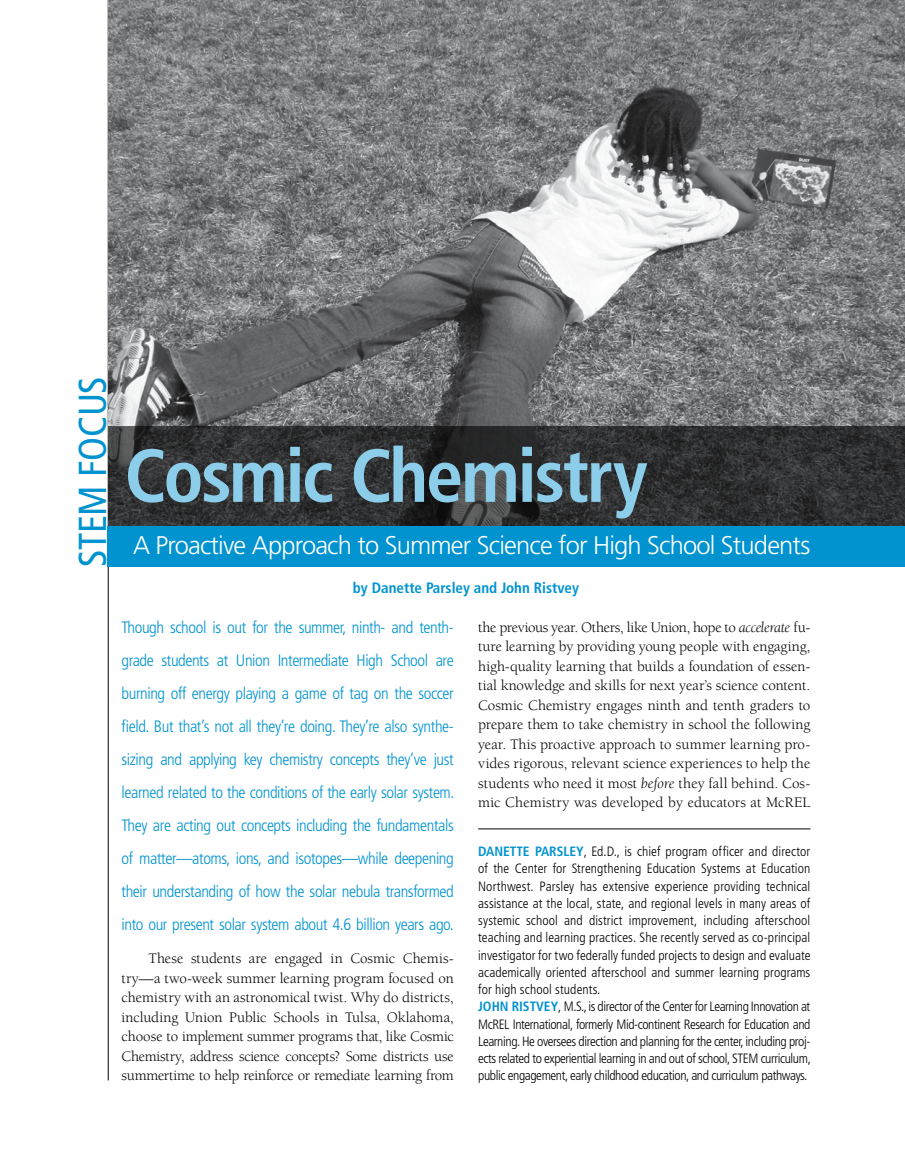
<style>
.page{position:relative;width:905px;height:1175px;background:#fff}
.page>*{position:absolute;margin:0;border:0;box-sizing:border-box;transform-origin:0 0}
.t1{font:700 condensed 75px "Frutiger";letter-spacing:-.03em;color:#8cceea}
.t2{font:condensed 39px "Frutiger";color:#0093d0}
.t3{font:300 25.5px "Frutiger";letter-spacing:-.03em;color:#fff}
.t4{font:300 condensed 16.5px/33px "Frutiger";letter-spacing:-.025em;color:#0093d0;text-align:justify}
.t5{font:15px/19.5px "Berkeley";letter-spacing:-.01em;color:#000;text-align:justify}
.t6{font:700 condensed 15px "Frutiger";color:#0093d0}
.t7{font:300 condensed 13.5px/17.2px "Frutiger";letter-spacing:-.015em;color:#000;text-align:justify}
.t8{font:700 condensed 13.5px "Frutiger";color:#0093d0}
.s1{font-style:italic}
.s2{font-weight:700;color:#0093d0}
</style>
<div class="page">
<hr style="left:108px;top:0;width:1px;height:1080px;background:#000">
<img style="left:108px;top:0;width:796px;height:426px">
<hr style="left:478px;top:828px;width:332px;height:1px;background:#000">
<svg style="left:108px;top:426px;width:796px;height:100px;background:#303132"></svg>
<div style="left:108px;top:526px;width:796px;height:41px;background:#0093d0"></div>
<h2 class="t2" style="left:70px;top:567px;width:189px;rotate:-90deg">Stem Focus</h2>
<h1 class="t1" style="left:124px;top:431px;width:524px">Cosmic Chemistry</h1>
<h3 class="t3" style="left:133px;top:531px;width:678px">A Proactive Approach to Summer Science for High School Students</h3>
<p class="t6" style="left:353px;top:578px;width:228px">by Danette Parsley and John Ristvey</p>
<p class="t4" style="left:122px;top:610px;width:334px">Though school is out for the summer, ninth- and tenth&shy;grade students at Union Intermediate High School are burning off energy playing a game of tag on the soccer field. But that’s not all they’re doing. They’re also synthe&shy;sizing and applying key chemistry concepts they’ve just learned related to the conditions of the early solar system.<br>They are acting out concepts including the fundamentals of matter—atoms, ions, and isotopes—while deepening their understanding of how the solar nebula transformed into our present solar system about 4.6 billion years ago.</p>
<p class="t5" style="left:122px;top:949px;width:334px;text-indent:27px">These students are engaged in Cosmic Chemis&shy;try—a two-week summer learning program focused on chemistry with an astronomical twist. Why do districts, including Union Public Schools in Tulsa, Oklahoma, choose to implement summer programs that, like Cosmic Chemistry, address science concepts? Some districts use summertime to help reinforce or remediate learning from</p>
<p class="t5" style="left:478px;top:617px;width:334px">the previous year. Others, like Union, hope to <span class="s1">accelerate</span> fu&shy;ture learning by providing young people with engaging, high-quality learning that builds a foundation of essen&shy;tial knowledge and skills for next year’s science content.<br>Cosmic Chemistry engages ninth and tenth graders to prepare them to take chemistry in school the following year. This proactive approach to summer learning pro&shy;vides rigorous, relevant science experiences to help the students who need it most <span class="s1">before</span> they fall behind. Cos&shy;mic Chemistry was developed by educators at McREL</p>
<p class="t7" style="left:478px;top:843px;width:334px;text-indent:98px"><span class="s2">y</span>, Ed.D., is chief program officer and director of the Center for Strengthening Education Systems at Education Northwest. Parsley has extensive experience providing technical assistance at the local, state, and regional levels in many areas of systemic school and district improvement, including afterschool teaching and learning practices. She recently served as co-principal investigator for two federally funded projects to design and evaluate academically oriented afterschool and summer learning programs for high school students.</p>
<p class="t8" style="left:478px;top:998px;width:14px">John</p>
<p class="t8" style="left:511px;top:998px;width:7px">rist</p>
<p class="t8" style="left:478px;top:843px;width:17px">Danette</p>
<p class="t8" style="left:535px;top:843px;width:14px">Parsle</p>
<p class="t7" style="left:478px;top:998px;width:334px;text-indent:58px"><span class="s2">vey</span>, M.S., is director of the Center for Learning Innovation at McREL International, formerly Mid-continent Research for Education and Learning. He oversees direction and planning for the center, including proj&shy;ects related to experiential learning in and out of school, STEM curriculum, public engagement, early childhood education, and curriculum pathways.</p>
</div>
